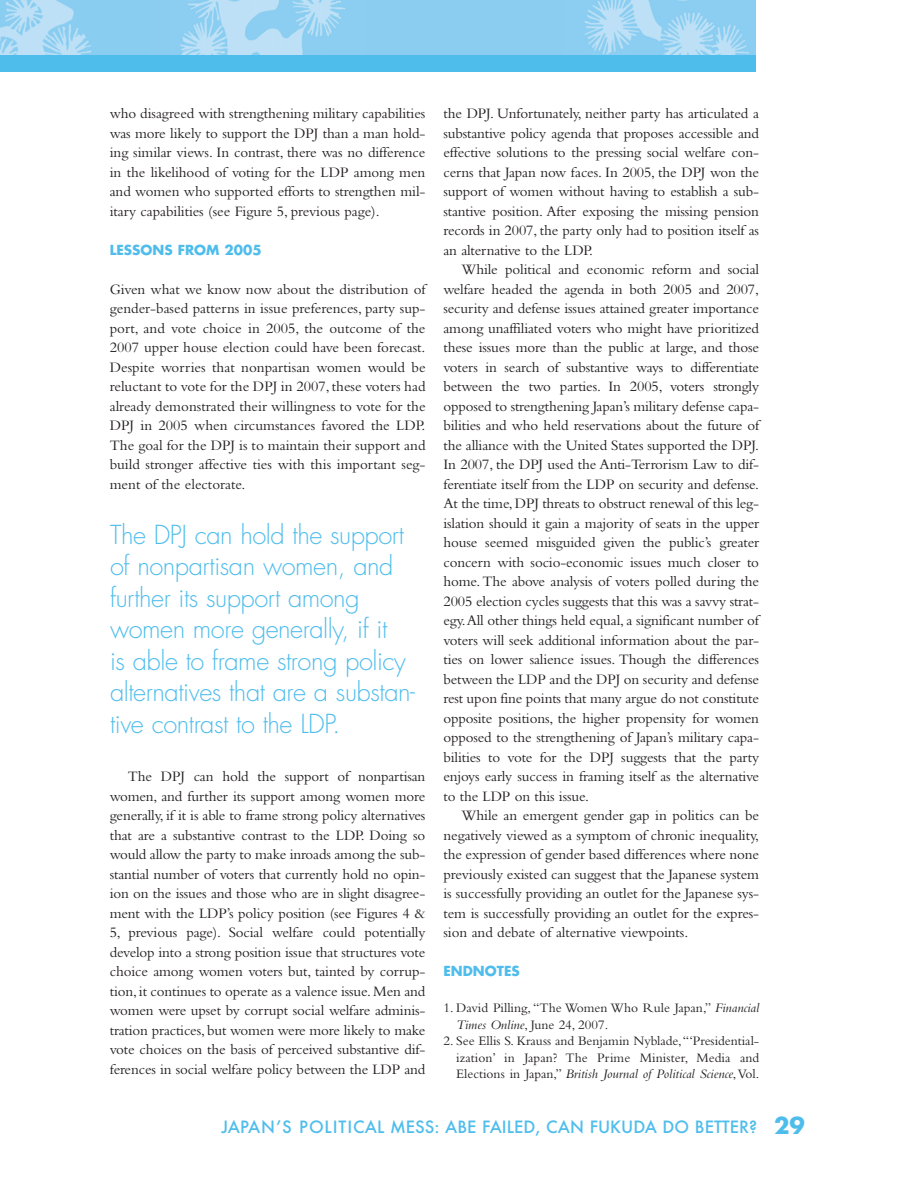
<style>
.page{position:relative;width:918px;height:1188px;background:#fff}
.page>*{position:absolute;margin:0;border:0;box-sizing:border-box;transform-origin:0 0}
.t1{font:300 25.5px/31.5px "Futura";letter-spacing:-.02em;color:#4fbdec}
.t2{font:500 16.5px "Futura";color:#4fbdec}
.t3{font:15px/19.5px "Bembo";letter-spacing:-.01em;color:#231f20;text-align:justify}
.t4{font:13.5px/16.5px "Bembo";color:#231f20}
.t5{font:700 13.5px "Futura";color:#4fbdec}
.s1{font-style:italic}
.s2{font-weight:700;font-size:22.5px}
</style>
<div class="page">
<div style="left:129px;top:0;width:485px;height:60px;background:#8bcdf0"></div>
<img style="left:180px;top:0;width:165px;height:55px">
<img style="left:584px;top:0;width:172px;height:55px">
<img style="left:0;top:0;width:129px;height:55px">
<div style="left:0;top:55px;width:756px;height:17px;background:#4fbdec"></div>
<p class="t3" style="left:110px;top:105px;width:317px">who disagreed with strengthening military capabilities was more likely to support the DPJ than a man hold&shy;ing similar views. In contrast, there was no difference in the likelihood of voting for the LDP among men and women who supported efforts to strengthen mil&shy;itary capabilities (see Figure 5, previous page).</p>
<p class="t5" style="left:110px;top:243px;width:153px">LESSONS FROM 2005</p>
<p class="t3" style="left:110px;top:281px;width:317px">Given what we know now about the distribution of gender-based patterns in issue preferences, party sup&shy;port, and vote choice in 2005, the outcome of the 2007 upper house election could have been forecast.<br>Despite worries that nonpartisan women would be reluctant to vote for the DPJ in 2007, these voters had already demonstrated their willingness to vote for the DPJ in 2005 when circumstances favored the LDP.<br>The goal for the DPJ is to maintain their support and build stronger affective ties with this important seg&shy;ment of the electorate.</p>
<h1 class="t1" style="left:110px;top:521px;width:306px">The DPJ can hold the support of nonpartisan women, and further its support among women more generally, if it<br>is able to frame strong policy alternatives that are a substan&shy;tive contrast to the LDP.</h1>
<p class="t3" style="left:110px;top:768px;width:317px;text-indent:18px">The DPJ can hold the support of nonpartisan women, and further its support among women more generally, if it is able to frame strong policy alternatives that are a substantive contrast to the LDP. Doing so would allow the party to make inroads among the sub&shy;stantial number of voters that currently hold no opin&shy;ion on the issues and those who are in slight disagree&shy;ment with the LDP’s policy position (see Figures 4 &amp; 5, previous page). Social welfare could potentially develop into a strong position issue that structures vote choice among women voters but, tainted by corrup&shy;tion,it continues to operate as a valence issue.Men and women were upset by corrupt social welfare adminis&shy;tration practices, but women were more likely to make vote choices on the basis of perceived substantive dif&shy;ferences in social welfare policy between the LDP and</p>
<p class="t3" style="left:443px;top:105px;width:317px">the DPJ. Unfortunately, neither party has articulated a substantive policy agenda that proposes accessible and effective solutions to the pressing social welfare con&shy;cerns that Japan now faces. In 2005, the DPJ won the support of women without having to establish a sub&shy;stantive position. After exposing the missing pension records in 2007, the party only had to position itself as an alternative to the LDP.</p>
<p class="t3" style="left:443px;top:261px;width:317px;text-indent:18px">While political and economic reform and social welfare headed the agenda in both 2005 and 2007, security and defense issues attained greater importance among unaffiliated voters who might have prioritized these issues more than the public at large, and those voters in search of substantive ways to differentiate between the two parties. In 2005, voters strongly opposed to strengthening Japan’s military defense capa&shy;bilities and who held reservations about the future of the alliance with the United States supported the DPJ.<br>In 2007, the DPJ used the Anti-Terrorism Law to dif&shy;ferentiate itself from the LDP on security and defense.<br>At the time,DPJ threats to obstruct renewal of this leg&shy;islation should it gain a majority of seats in the upper house seemed misguided given the public’s greater concern with socio-economic issues much closer to home.The above analysis of voters polled during the 2005 election cycles suggests that this was a savvy strat&shy;egy.All other things held equal, a significant number of voters will seek additional information about the par&shy;ties on lower salience issues. Though the differences between the LDP and the DPJ on security and defense rest upon fine points that many argue do not constitute opposite positions, the higher propensity for women opposed to the strengthening of Japan’s military capa&shy;bilities to vote for the DPJ suggests that the party enjoys early success in framing itself as the alternative to the LDP on this issue.</p>
<p class="t3" style="left:443px;top:807px;width:317px;text-indent:18px">While an emergent gender gap in politics can be negatively viewed as a symptom of chronic inequality, the expression of gender based differences where none previously existed can suggest that the Japanese system is successfully providing an outlet for the Japanese sys&shy;tem is successfully providing an outlet for the expres&shy;sion and debate of alternative viewpoints.</p>
<p class="t5" style="left:443px;top:965px;width:78px">ENDNOTES</p>
<p class="t4" style="left:456px;top:1001px;width:304px;text-indent:-13px">1. David Pilling, “The Women Who Rule Japan,” <span class="s1">Financial<br>Times Online</span>, June 24, 2007.</p>
<p class="t4" style="left:456px;top:1034px;width:305px;text-align:justify;text-indent:-13px">2. See Ellis S. Krauss and Benjamin Nyblade,“‘Presidential&shy;ization’ in Japan? The Prime Minister, Media and Elections in Japan,” <span class="s1">British Journal of Political Science</span>,Vol.</p>
<p class="t2" style="left:222px;top:1118px;width:585px">JAPAN’S POLITICAL MESS: ABE FAILED, CAN FUKUDA DO BETTER? <span class="s2">29</span></p>
</div>
